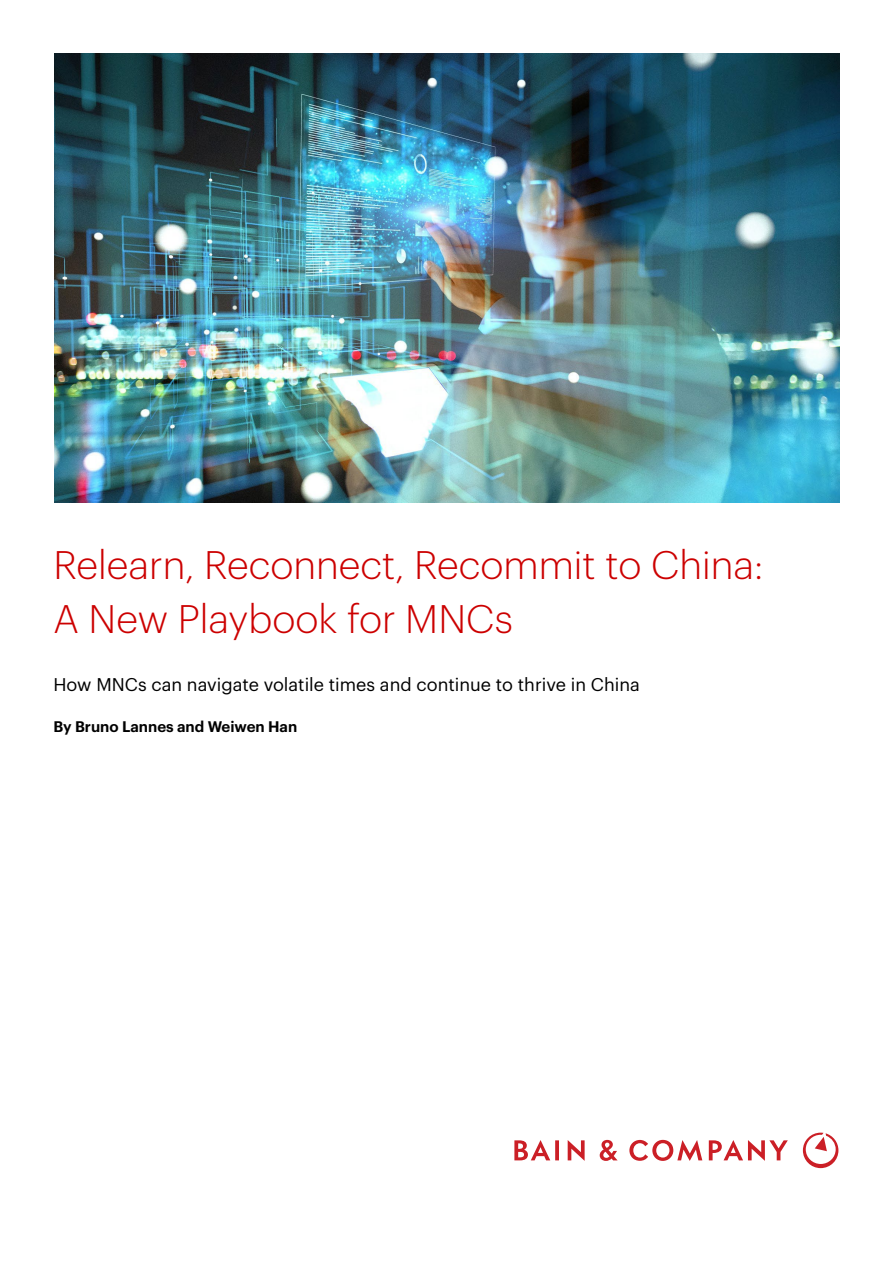
<style>
.page{position:relative;width:893px;height:1263px;background:#fff}
.page>*{position:absolute;margin:0;border:0;box-sizing:border-box;transform-origin:0 0}
.t1{font:300 39px/54px "Graphik";color:#c00}
.t2{font:18px "Graphik";color:#000}
.t3{font:600 15px "Graphik";color:#000}
</style>
<div class="page">
<svg style="left:629px;top:1140px;width:73px;height:21px"></svg>
<svg style="left:568px;top:1140px;width:17px;height:21px"></svg>
<svg style="left:514px;top:1140px;width:45px;height:20px"></svg>
<svg style="left:600px;top:1140px;width:18px;height:21px"></svg>
<svg style="left:709px;top:1140px;width:79px;height:21px"></svg>
<svg style="left:803px;top:1133px;width:35px;height:35px"></svg>
<img style="left:54px;top:54px;width:785px;height:449px">
<h1 class="t1" style="left:53px;top:535px;width:711px">Relearn, Reconnect, Recommit to China:<br>A New Playbook for MNCs</h1>
<p class="t2" style="left:53px;top:671px;width:588px">How MNCs can navigate volatile times and continue to thrive in China</p>
<p class="t3" style="left:53px;top:715px;width:245px">By Bruno Lannes and Weiwen Han</p>
</div>
